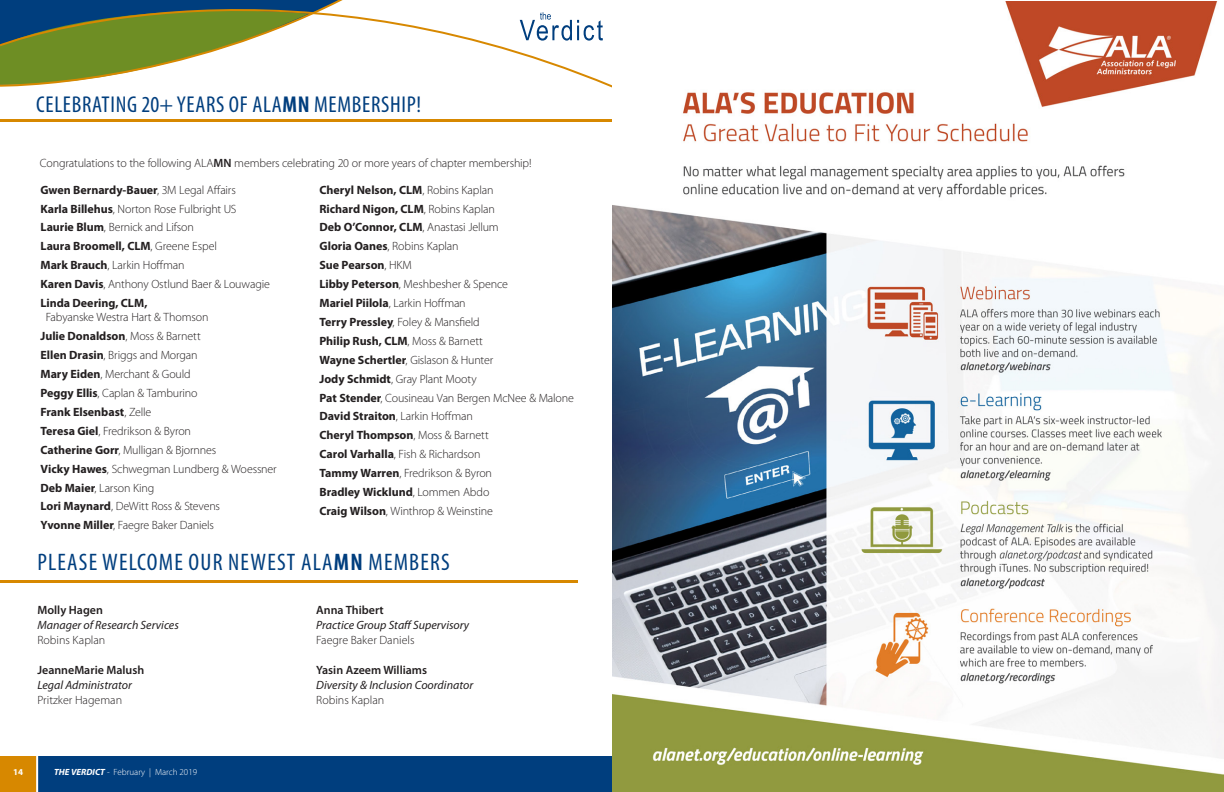
<style>
.page{position:relative;width:1224px;height:792px;background:#fff}
.page>*{position:absolute;margin:0;border:0;box-sizing:border-box;transform-origin:0 0}
.Page_Header{font:condensed 24px "Myriad Pro";letter-spacing:.05em;color:#003e7e}
.Page_Header-2{font:condensed 23px "Myriad Pro";letter-spacing:.03em;color:#003e7e}
.Bullets{font:300 12px/14.4px "Myriad Pro";letter-spacing:-.015em;color:#231f20}
.Bullets-2{font:700 12px "Myriad Pro";letter-spacing:-.005em;color:#231f20}
.Body_Text{font:italic 12px "Myriad Pro";color:#231f20}
.Body_Text-2{font:300 12px "Myriad Pro";color:#231f20}
.Body_Text-3{font:600 12px "Myriad Pro";color:#231f20}
.t1{font:300 9px "Myriad Pro";color:#fff}
.t2{font:700 9px "Myriad Pro";color:#fff}
.s1{font-weight:700}
.s2{font-weight:600}
.s3{font-weight:300}
.s4{font-weight:700;font-style:italic}
</style>
<div class="page">
<div style="left:0;top:756px;width:612px;height:36px;background:#003e7e"></div>
<div style="left:0;top:756px;width:37px;height:36px;background:#d78800"></div>
<hr style="left:36px;top:752px;width:2px;height:40px;background:#fff">
<hr style="left:0;top:120px;width:612px;height:2px;background:#d78800">
<svg style="left:361px;top:12px;width:251px;height:76px"></svg>
<svg style="left:0;top:0;width:361px;height:87px"></svg>
<img style="left:612px;top:1px;width:612px;height:791px">
<hr style="left:0;top:581px;width:577px;height:2px;background:#d78800">
<p class="Page_Header-2" style="left:36px;top:90px;width:386px">CELEBRATING 20+ YEARS OF ALA<span class="s1">MN</span> MEMBERSHIP!</p>
<p class="Bullets" style="left:40px;top:155px;width:493px">Congratulations to the following ALA<span class="s2">MN</span> members celebrating 20 or more years of chapter membership!</p>
<p class="Bullets-2" style="left:41px;top:182px;width:197px">Gwen Bernardy-Bauer<span class="s3">, 3M Legal Affairs</span></p>
<p class="Bullets" style="left:41px;top:201px;width:198px"><span class="s1">Karla Billehus</span>, Norton Rose Fulbright US</p>
<p class="Bullets" style="left:41px;top:220px;width:155px"><span class="s1">Laurie Blum</span>, Bernick and Lifson</p>
<p class="Bullets-2" style="left:41px;top:239px;width:178px">Laura Broomell, CLM<span class="s3">, Greene Espel</span></p>
<p class="Bullets" style="left:41px;top:258px;width:145px"><span class="s1">Mark Brauch</span>, Larkin Hoffman</p>
<p class="Bullets" style="left:41px;top:277px;width:231px"><span class="s1">Karen Davis</span>, Anthony Ostlund Baer &amp; Louwagie</p>
<p class="Bullets" style="left:46px;top:296px;width:164px;text-indent:-5px"><span class="s1">Linda Deering, CLM,<br></span>Fabyanske Westra Hart &amp; Thomson</p>
<p class="Bullets-2" style="left:41px;top:329px;width:162px">Julie Donaldson<span class="s3">, Moss &amp; Barnett</span></p>
<p class="Bullets" style="left:41px;top:348px;width:159px"><span class="s1">Ellen Drasin</span>, Briggs and Morgan</p>
<p class="Bullets" style="left:41px;top:367px;width:152px"><span class="s1">Mary Eiden</span>, Merchant &amp; Gould</p>
<p class="Bullets" style="left:41px;top:386px;width:159px"><span class="s1">Peggy Ellis</span>, Caplan &amp; Tamburino</p>
<p class="Bullets-2" style="left:41px;top:404px;width:112px">Frank Elsenbast<span class="s3">, Zelle</span></p>
<p class="Bullets" style="left:41px;top:424px;width:152px"><span class="s1">Teresa Giel</span>, Fredrikson &amp; Byron</p>
<p class="Bullets" style="left:41px;top:442px;width:177px"><span class="s1">Catherine Gorr</span>, Mulligan &amp; Bjornnes</p>
<p class="Bullets" style="left:41px;top:461px;width:238px"><span class="s1">Vicky Hawes</span>, Schwegman Lundberg &amp; Woessner</p>
<p class="Bullets" style="left:41px;top:480px;width:115px"><span class="s1">Deb Maier</span>, Larson King</p>
<p class="Bullets" style="left:41px;top:499px;width:181px"><span class="s1">Lori Maynard</span>, DeWitt Ross &amp; Stevens</p>
<p class="Bullets" style="left:41px;top:518px;width:175px"><span class="s1">Yvonne Miller</span>, Faegre Baker Daniels</p>
<p class="Bullets-2" style="left:320px;top:182px;width:175px">Cheryl Nelson, CLM<span class="s3">, Robins Kaplan</span></p>
<p class="Bullets-2" style="left:320px;top:201px;width:177px">Richard Nigon, CLM<span class="s3">, Robins Kaplan</span></p>
<p class="Bullets-2" style="left:320px;top:220px;width:181px">Deb O’Connor, CLM<span class="s3">, Anastasi Jellum</span></p>
<p class="Bullets" style="left:320px;top:239px;width:141px"><span class="s1">Gloria Oanes</span>, Robins Kaplan</p>
<p class="Bullets-2" style="left:320px;top:257px;width:94px">Sue Pearson<span class="s3">, HKM</span></p>
<p class="Bullets" style="left:320px;top:277px;width:190px"><span class="s1">Libby Peterson</span>, Meshbesher &amp; Spence</p>
<p class="Bullets" style="left:320px;top:296px;width:148px"><span class="s1">Mariel Piilola</span>, Larkin Hoffman</p>
<p class="Bullets" style="left:320px;top:315px;width:162px"><span class="s1">Terry Pressley</span>, Foley &amp; Mansfield</p>
<p class="Bullets-2" style="left:320px;top:333px;width:165px">Philip Rush, CLM<span class="s3">, Moss &amp; Barnett</span></p>
<p class="Bullets" style="left:320px;top:352px;width:175px"><span class="s1">Wayne Schertler</span>, Gislason &amp; Hunter</p>
<p class="Bullets" style="left:320px;top:371px;width:159px"><span class="s1">Jody Schmidt</span>, Gray Plant Mooty</p>
<p class="Bullets" style="left:320px;top:390px;width:256px"><span class="s1">Pat Stender</span>, Cousineau Van Bergen McNee &amp; Malone</p>
<p class="Bullets" style="left:320px;top:409px;width:155px"><span class="s1">David Straiton</span>, Larkin Hoffman</p>
<p class="Bullets-2" style="left:320px;top:428px;width:171px">Cheryl Thompson<span class="s3">, Moss &amp; Barnett</span></p>
<p class="Bullets" style="left:320px;top:447px;width:163px"><span class="s1">Carol Varhalla</span>, Fish &amp; Richardson</p>
<p class="Bullets" style="left:320px;top:466px;width:174px"><span class="s1">Tammy Warren</span>, Fredrikson &amp; Byron</p>
<p class="Bullets-2" style="left:320px;top:484px;width:171px">Bradley Wicklund<span class="s3">, Lommen Abdo</span></p>
<p class="Bullets" style="left:320px;top:504px;width:175px"><span class="s1">Craig Wilson</span>, Winthrop &amp; Weinstine</p>
<p class="Page_Header" style="left:37px;top:547px;width:414px">PLEASE WELCOME OUR NEWEST ALA<span class="s1">MN</span> MEMBERS</p>
<p class="Body_Text-3" style="left:37px;top:603px;width:67px">Molly Hagen</p>
<p class="Body_Text" style="left:37px;top:618px;width:143px">Manager of Research Services</p>
<p class="Body_Text-2" style="left:37px;top:633px;width:69px">Robins Kaplan</p>
<p class="Body_Text-3" style="left:37px;top:663px;width:108px">JeanneMarie Malush</p>
<p class="Body_Text" style="left:37px;top:678px;width:96px">Legal Administrator</p>
<p class="Body_Text-2" style="left:37px;top:693px;width:86px">Pritzker Hageman</p>
<p class="Body_Text-3" style="left:316px;top:603px;width:69px">Anna Thibert</p>
<p class="Body_Text" style="left:316px;top:618px;width:154px">Practice Group Staff Supervisory</p>
<p class="Body_Text-2" style="left:316px;top:633px;width:100px">Faegre Baker Daniels</p>
<p class="Body_Text-3" style="left:316px;top:663px;width:112px">Yasin Azeem Williams</p>
<p class="Body_Text" style="left:316px;top:678px;width:158px">Diversity &amp; Inclusion Coordinator</p>
<p class="Body_Text-2" style="left:316px;top:693px;width:69px">Robins Kaplan</p>
<p class="t2" style="left:13px;top:766px;width:11px">14</p>
<p class="t1" style="left:54px;top:767px;width:145px"><span class="s4">THE VERDICT</span> - February | March 2019</p>
</div>
